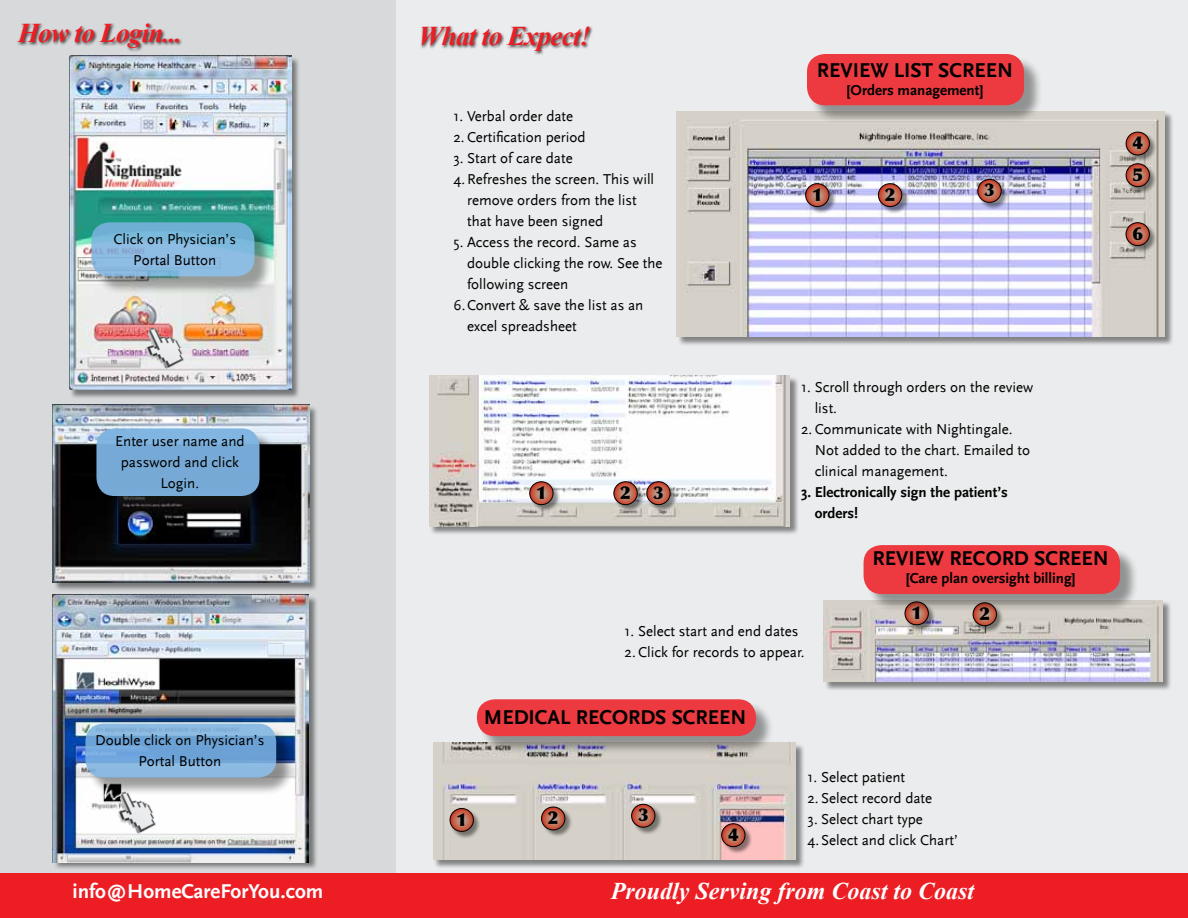
<style>
.page{position:relative;width:1188px;height:918px;background:#ebeced}
.page>*{position:absolute;margin:0;border:0;box-sizing:border-box;transform-origin:0 0}
.t1{font:italic 700 27px "Times New Roman";letter-spacing:-.025em;color:#ed1d24}
.t2{font:italic 700 24px "Times New Roman";color:#fff}
.t3{font:700 21px "Scala Sans";color:#000}
.t4{font:700 21px "Scala Sans";color:#fff}
.t5{font:900 18px/31.7px "Optima LT Std";color:#000}
.t6{font:15px/21px "Scala Sans";color:#000}
.t7{font:700 15px/21px "Scala Sans";color:#000}
</style>
<div class="page">
<div style="left:0;top:0;width:396px;height:918px;background:#d7d9da"></div>
<div style="left:0;top:874px;width:1188px;height:44px;background:#ed1d24"></div>
<div style="left:420px;top:25px;width:174px;height:30px;background:#000;opacity:.75"></div>
<div style="left:15px;top:22px;width:168px;height:30px;background:#000;opacity:.75"></div>
<div style="left:69px;top:56px;width:232px;height:343px;background:#000;opacity:.45"></div>
<img style="left:69px;top:56px;width:222px;height:333px">
<div style="left:53px;top:405px;width:266px;height:187px;background:#000;opacity:.45"></div>
<img style="left:52px;top:405px;width:257px;height:177px">
<div style="left:53px;top:595px;width:266px;height:276px;background:#000;opacity:.45"></div>
<img style="left:52px;top:595px;width:257px;height:267px">
<div style="left:430px;top:376px;width:369px;height:160px;background:#000;opacity:.45"></div>
<img style="left:429px;top:376px;width:361px;height:150px">
<div style="left:530px;top:482px;width:31px;height:30px;background:#000;opacity:.45"></div>
<svg style="left:530px;top:482px;width:23px;height:23px"></svg>
<div style="left:529px;top:481px;width:24px;height:24px;border:1px solid #000;border-radius:50%"></div>
<div style="left:614px;top:482px;width:31px;height:30px;background:#000;opacity:.45"></div>
<svg style="left:614px;top:482px;width:23px;height:23px"></svg>
<div style="left:614px;top:481px;width:24px;height:24px;border:1px solid #000;border-radius:50%"></div>
<div style="left:647px;top:482px;width:31px;height:30px;background:#000;opacity:.45"></div>
<svg style="left:647px;top:482px;width:23px;height:23px"></svg>
<div style="left:646px;top:481px;width:25px;height:24px;border:1px solid #000;border-radius:50%"></div>
<div style="left:434px;top:743px;width:371px;height:126px;background:#000;opacity:.45"></div>
<img style="left:433px;top:742px;width:362px;height:118px">
<div style="left:450px;top:809px;width:31px;height:30px;background:#000;opacity:.45"></div>
<svg style="left:450px;top:809px;width:23px;height:22px"></svg>
<div style="left:450px;top:808px;width:24px;height:24px;border:1px solid #000;border-radius:50%"></div>
<div style="left:542px;top:807px;width:31px;height:31px;background:#000;opacity:.45"></div>
<svg style="left:542px;top:807px;width:23px;height:23px"></svg>
<div style="left:541px;top:807px;width:24px;height:23px;border:1px solid #000;border-radius:50%"></div>
<div style="left:632px;top:805px;width:31px;height:30px;background:#000;opacity:.45"></div>
<svg style="left:632px;top:804px;width:23px;height:23px"></svg>
<div style="left:631px;top:804px;width:24px;height:24px;border:1px solid #000;border-radius:50%"></div>
<div style="left:722px;top:824px;width:31px;height:30px;background:#000;opacity:.45"></div>
<svg style="left:722px;top:824px;width:23px;height:23px"></svg>
<div style="left:721px;top:823px;width:24px;height:24px;border:1px solid #000;border-radius:50%"></div>
<div style="left:677px;top:112px;width:497px;height:234px;background:#000;opacity:.45"></div>
<img style="left:677px;top:111px;width:487px;height:225px">
<div style="left:806px;top:184px;width:31px;height:30px;background:#000;opacity:.45"></div>
<svg style="left:806px;top:184px;width:23px;height:23px"></svg>
<div style="left:805px;top:183px;width:24px;height:24px;border:1px solid #000;border-radius:50%"></div>
<div style="left:879px;top:184px;width:31px;height:30px;background:#000;opacity:.45"></div>
<svg style="left:878px;top:184px;width:24px;height:23px"></svg>
<div style="left:878px;top:183px;width:24px;height:24px;border:1px solid #000;border-radius:50%"></div>
<div style="left:978px;top:180px;width:31px;height:30px;background:#000;opacity:.45"></div>
<svg style="left:978px;top:179px;width:23px;height:23px"></svg>
<div style="left:977px;top:179px;width:25px;height:24px;border:1px solid #000;border-radius:50%"></div>
<div style="left:1126px;top:132px;width:31px;height:31px;background:#000;opacity:.45"></div>
<svg style="left:1126px;top:132px;width:23px;height:23px"></svg>
<div style="left:1126px;top:132px;width:24px;height:23px;border:1px solid #000;border-radius:50%"></div>
<div style="left:1126px;top:164px;width:31px;height:30px;background:#000;opacity:.45"></div>
<svg style="left:1126px;top:164px;width:23px;height:23px"></svg>
<div style="left:1126px;top:163px;width:24px;height:24px;border:1px solid #000;border-radius:50%"></div>
<div style="left:1126px;top:223px;width:31px;height:30px;background:#000;opacity:.45"></div>
<svg style="left:1126px;top:223px;width:23px;height:23px"></svg>
<div style="left:1126px;top:222px;width:24px;height:24px;border:1px solid #000;border-radius:50%"></div>
<img style="left:135px;top:320px;width:57px;height:57px">
<div style="left:94px;top:225px;width:179px;height:70px;background:#000;opacity:.45"></div>
<svg style="left:91px;top:222px;width:163px;height:54px;background:#81b7dc"></svg>
<div style="left:99px;top:431px;width:180px;height:84px;background:#000;opacity:.45"></div>
<div style="left:96px;top:428px;width:164px;height:68px;background:linear-gradient(to right,#79acd8,#78acd7);border-radius:18px"></div>
<div style="left:88px;top:726px;width:207px;height:71px;background:#000;opacity:.45"></div>
<svg style="left:85px;top:724px;width:191px;height:54px;background:#7baddb"></svg>
<img style="left:107px;top:785px;width:57px;height:57px">
<div style="left:824px;top:600px;width:349px;height:91px;background:#000;opacity:.45"></div>
<img style="left:824px;top:600px;width:339px;height:82px">
<div style="left:973px;top:603px;width:31px;height:30px;background:#000;opacity:.45"></div>
<svg style="left:973px;top:603px;width:23px;height:23px"></svg>
<div style="left:973px;top:602px;width:24px;height:24px;border:1px solid #000;border-radius:50%"></div>
<div style="left:905px;top:602px;width:31px;height:30px;background:#000;opacity:.45"></div>
<svg style="left:905px;top:602px;width:23px;height:23px"></svg>
<div style="left:905px;top:602px;width:24px;height:23px;border:1px solid #000;border-radius:50%"></div>
<div style="left:809px;top:56px;width:234px;height:68px;background:#000;opacity:.45"></div>
<div style="left:807px;top:54px;width:217px;height:51px;background:#ec3a40;border-radius:18px"></div>
<div style="left:866px;top:547px;width:272px;height:66px;background:#000;opacity:.45"></div>
<div style="left:864px;top:545px;width:256px;height:49px;background:#ec3a40;border-radius:18px"></div>
<div style="left:479px;top:702px;width:295px;height:53px;background:#000;opacity:.45"></div>
<div style="left:477px;top:699px;width:279px;height:37px;background:#ec3a40;border-radius:18px"></div>
<h1 class="t1" style="left:18px;top:14px;width:165px">How to Login...</h1>
<h1 class="t1" style="left:418px;top:17px;width:174px">What to Expect!</h1>
<h3 class="t3" style="left:817px;top:59px;width:198px">REVIEW LIST SCREEN</h3>
<p class="t7" style="left:847px;top:80px;width:138px">[Orders management]</p>
<p class="t6" style="left:454px;top:105px;width:121px">1. Verbal order date</p>
<p class="t6" style="left:454px;top:126px;width:134px">2. Certification period</p>
<p class="t6" style="left:454px;top:147px;width:121px">3. Start of care date</p>
<p class="t6" style="left:454px;top:168px;width:202px">4.Refreshes the screen. This will</p>
<p class="t6" style="left:467px;top:189px;width:171px">remove orders from the list</p>
<p class="t6" style="left:467px;top:210px;width:138px">that have been signed</p>
<p class="t6" style="left:454px;top:231px;width:185px">5. Access the record. Same as</p>
<p class="t6" style="left:467px;top:252px;width:197px">double clicking the row. See the</p>
<p class="t6" style="left:467px;top:273px;width:103px">following screen</p>
<p class="t6" style="left:454px;top:294px;width:191px">6.Convert &amp; save the list as an</p>
<p class="t6" style="left:467px;top:315px;width:111px">excel spreadsheet</p>
<p class="t5" style="left:1133px;top:127px;width:12px">4<br>5</p>
<p class="t5" style="left:812px;top:179px;width:12px">1</p>
<p class="t5" style="left:885px;top:179px;width:12px">2</p>
<p class="t5" style="left:984px;top:174px;width:12px">3</p>
<p class="t6" style="left:114px;top:229px;width:124px">Click on Physician’s</p>
<p class="t5" style="left:1132px;top:218px;width:12px">6</p>
<p class="t6" style="left:133px;top:250px;width:84px">Portal Button</p>
<p class="t6" style="left:115px;top:431px;width:131px;text-align:center">Enter user name and password and click<br>Login.</p>
<p class="t6" style="left:95px;top:730px;width:171px;text-align:center">Double click on Physician’s<br>Portal Button</p>
<h3 class="t4" style="left:73px;top:880px;width:252px">info@HomeCareForYou.com</h3>
<p class="t5" style="left:536px;top:477px;width:12px">1</p>
<p class="t5" style="left:620px;top:477px;width:45px">2 3</p>
<p class="t6" style="left:815px;top:377px;width:220px;text-indent:-14px">1. Scroll through orders on the review list.</p>
<p class="t6" style="left:815px;top:419px;width:217px;text-indent:-14px">2. Communicate with Nightingale.<br>Not added to the chart. Emailed to clinical management.</p>
<p class="t7" style="left:815px;top:482px;width:195px;text-indent:-14px">3. Electronically sign the patient’s orders!</p>
<h3 class="t3" style="left:873px;top:547px;width:238px">REVIEW RECORD SCREEN</h3>
<p class="t7" style="left:906px;top:568px;width:171px">[Care plan oversight billing]</p>
<p class="t5" style="left:911px;top:597px;width:12px">1</p>
<p class="t5" style="left:980px;top:598px;width:12px">2</p>
<p class="t6" style="left:625px;top:621px;width:175px">1. Select start and end dates</p>
<p class="t6" style="left:625px;top:642px;width:182px">2. Click for records to appear.</p>
<h3 class="t3" style="left:484px;top:706px;width:264px">MEDICAL RECORDS SCREEN</h3>
<p class="t5" style="left:456px;top:803px;width:12px">1</p>
<p class="t5" style="left:548px;top:802px;width:12px">2</p>
<p class="t5" style="left:638px;top:799px;width:12px">3</p>
<p class="t5" style="left:728px;top:819px;width:12px">4</p>
<p class="t6" style="left:808px;top:767px;width:99px">1. Select patient</p>
<p class="t6" style="left:808px;top:788px;width:126px">2. Select record date</p>
<p class="t6" style="left:808px;top:809px;width:152px">3. Select chart type<br>4.Select and click Chart’</p>
<h2 class="t2" style="left:611px;top:874px;width:365px">Proudly Serving from Coast to Coast</h2>
</div>
